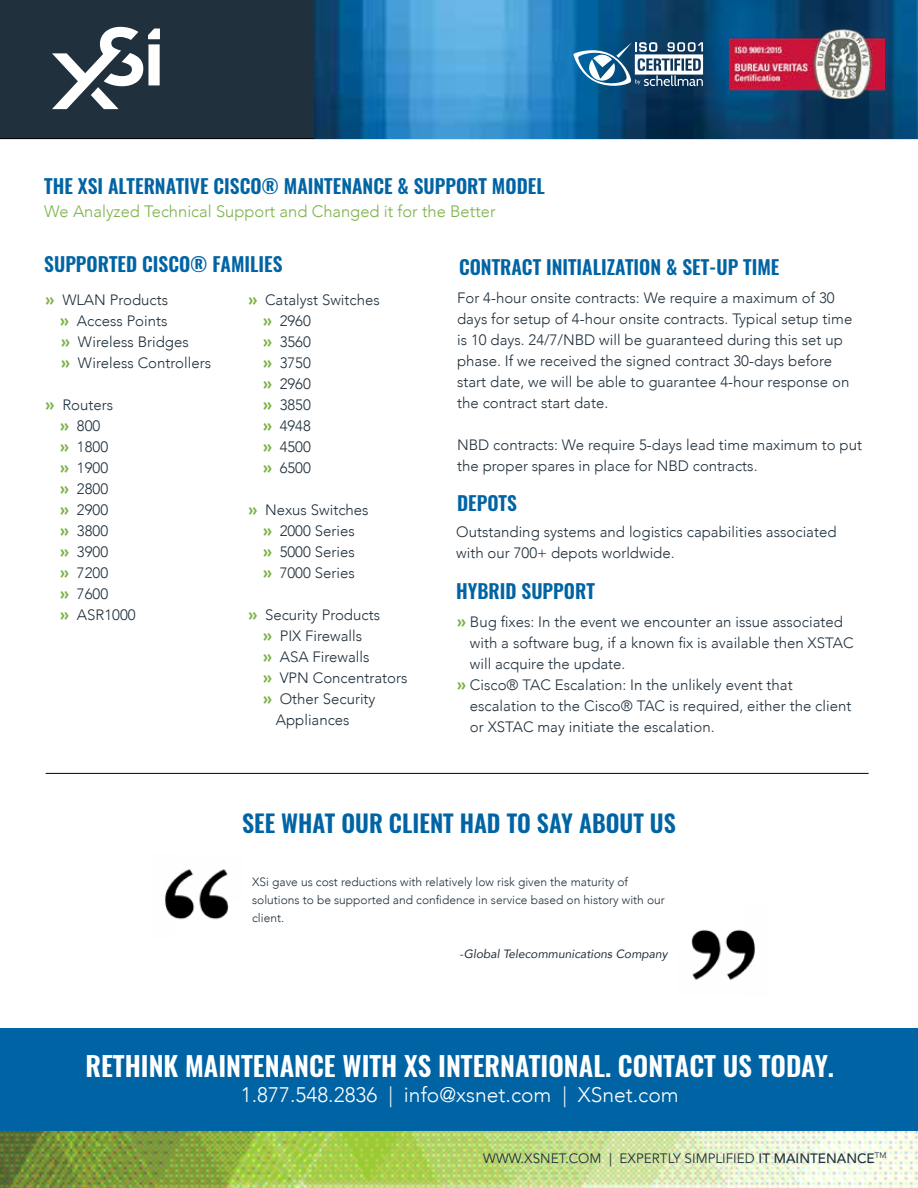
<style>
.page{position:relative;width:918px;height:1188px;background:#fff}
.page>*{position:absolute;margin:0;border:0;box-sizing:border-box;transform-origin:0 0}
.t1{font:600 27px "Oswald";color:#fff}
.t2{font:600 24px "Oswald";color:#0064a4}
.t3{font:300 21px "Avenir";color:#fff}
.t4{font:600 19.5px "Oswald";color:#0064a4}
.t5{font:300 16.5px "Avenir";color:#7db24a}
.t6{font:300 15px/21px "Avenir";color:#20303c}
.t7{font:13.5px "Avenir LT Std";color:#20303c}
.t8{font:300 12px/18px "Avenir";color:#20303c}
.t9{font:italic 12px "Avenir";color:#20303c}
.s1{font-weight:900;font-size:16.5px;color:#7db24a}
.s2{font-weight:300;font-style:normal}
.s3{font-weight:500}
</style>
<div class="page">
<div style="left:0;top:1028px;width:918px;height:108px;background:#0064a4"></div>
<div style="left:0;top:0;width:918px;height:139px;background:#20303c"></div>
<img style="left:315px;top:0;width:603px;height:138px">
<img style="left:0;top:1132px;width:918px;height:56px">
<hr style="left:46px;top:773px;width:823px;height:1px;background:#000">
<img style="left:165px;top:869px;width:64px;height:51px">
<img style="left:691px;top:929px;width:64px;height:51px">
<svg style="left:52px;top:27px;width:108px;height:82px"></svg>
<svg style="left:573px;top:42px;width:130px;height:47px"></svg>
<img style="left:726px;top:28px;width:158px;height:71px">
<h3 class="t4" style="left:44px;top:173px;width:502px">THE XSI ALTERNATIVE CISCO® MAINTENANCE &amp; SUPPORT MODEL</h3>
<p class="t5" style="left:44px;top:201px;width:453px">We Analyzed Technical Support and Changed it for the Better</p>
<h3 class="t4" style="left:44px;top:250px;width:240px">SUPPORTED CISCO® FAMILIES</h3>
<p class="t6" style="left:60px;top:289px;width:152px;text-indent:-15px"><span class="s1">»</span> WLAN Products<br><span class="s1">»</span> Access Points<br><span class="s1">»</span> Wireless Bridges<br><span class="s1">»</span> Wireless Controllers</p>
<p class="t6" style="left:60px;top:394px;width:77px;text-indent:-15px"><span class="s1">»</span> Routers<br><span class="s1">»</span> 800<br><span class="s1">»</span> 1800<br><span class="s1">»</span> 1900<br><span class="s1">»</span> 2800<br><span class="s1">»</span> 2900<br><span class="s1">»</span> 3800<br><span class="s1">»</span> 3900<br><span class="s1">»</span> 7200<br><span class="s1">»</span> 7600<br><span class="s1">»</span> ASR1000</p>
<p class="t6" style="left:263px;top:289px;width:118px;text-indent:-15px"><span class="s1">»</span> Catalyst Switches <span class="s1">»</span> 2960<br><span class="s1">»</span> 3560<br><span class="s1">»</span> 3750<br><span class="s1">»</span> 2960<br><span class="s1">»</span> 3850<br><span class="s1">»</span> 4948<br><span class="s1">»</span> 4500<br><span class="s1">»</span> 6500</p>
<p class="t6" style="left:248px;top:499px;width:122px;text-align:center"><span class="s1">»</span> Nexus Switches <span class="s1">»</span> 2000 Series<br><span class="s1">»</span> 5000 Series<br><span class="s1">»</span> 7000 Series</p>
<p class="t6" style="left:248px;top:604px;width:133px"><span class="s1">»</span> Security Products</p>
<p class="t6" style="left:263px;top:625px;width:101px"><span class="s1">»</span> PIX Firewalls</p>
<p class="t6" style="left:263px;top:646px;width:108px"><span class="s1">»</span> ASA Firewalls</p>
<p class="t6" style="left:263px;top:667px;width:146px"><span class="s1">»</span> VPN Concentrators</p>
<p class="t6" style="left:263px;top:688px;width:114px"><span class="s1">»</span> Other Security</p>
<p class="t6" style="left:276px;top:709px;width:75px">Appliances</p>
<h3 class="t4" style="left:459px;top:254px;width:322px">CONTRACT INITIALIZATION &amp; SET-UP TIME</h3>
<p class="t6" style="left:457px;top:288px;width:397px">For 4-hour onsite contracts: We require a maximum of 30 days for setup of 4-hour onsite contracts. Typical setup time is 10 days. 24/7/NBD will be guaranteed during this set up phase. If we received the signed contract 30-days before start date, we will be able to guarantee 4-hour response on the contract start date.</p>
<p class="t6" style="left:457px;top:435px;width:406px">NBD contracts: We require 5-days lead time maximum to put the proper spares in place for NBD contracts.</p>
<h3 class="t4" style="left:457px;top:489px;width:61px">DEPOTS</h3>
<p class="t6" style="left:456px;top:522px;width:382px">Outstanding systems and logistics capabilities associated with our 700+ depots worldwide.</p>
<h3 class="t4" style="left:456px;top:577px;width:140px">HYBRID SUPPORT</h3>
<p class="t6" style="left:457px;top:611px;width:387px"><span class="s1">»</span> Bug fixes: In the event we encounter an issue associated</p>
<p class="t6" style="left:470px;top:632px;width:385px">with a software bug, if a known fix is available then XSTAC</p>
<p class="t6" style="left:470px;top:653px;width:157px">will acquire the update.</p>
<p class="t6" style="left:457px;top:674px;width:337px"><span class="s1">»</span> Cisco® TAC Escalation: In the unlikely event that</p>
<p class="t6" style="left:470px;top:695px;width:383px">escalation to the Cisco® TAC is required, either the client</p>
<p class="t6" style="left:470px;top:716px;width:246px">or XSTAC may initiate the escalation.</p>
<h2 class="t2" style="left:242px;top:806px;width:435px">SEE WHAT OUR CLIENT HAD TO SAY ABOUT US</h2>
<p class="t8" style="left:252px;top:873px;width:414px">XSi gave us cost reductions with relatively low risk given the maturity of solutions to be supported and confidence in service based on history with our client.</p>
<p class="t9" style="left:460px;top:946px;width:209px"><span class="s2">-</span>Global Telecommunications Company</p>
<h1 class="t1" style="left:86px;top:1047px;width:750px">RETHINK MAINTENANCE WITH XS INTERNATIONAL. CONTACT US TODAY.</h1>
<h3 class="t3" style="left:241px;top:1083px;width:439px">1.877.548.2836 | info@xsnet.com | XSnet.com</h3>
<p class="t7" style="left:483px;top:1150px;width:405px">WWW.XSNET.COM | EXPERTLY SIMPLIFIED <span class="s3">IT MAINTENANCE</span><sup>TM</sup></p>
</div>
